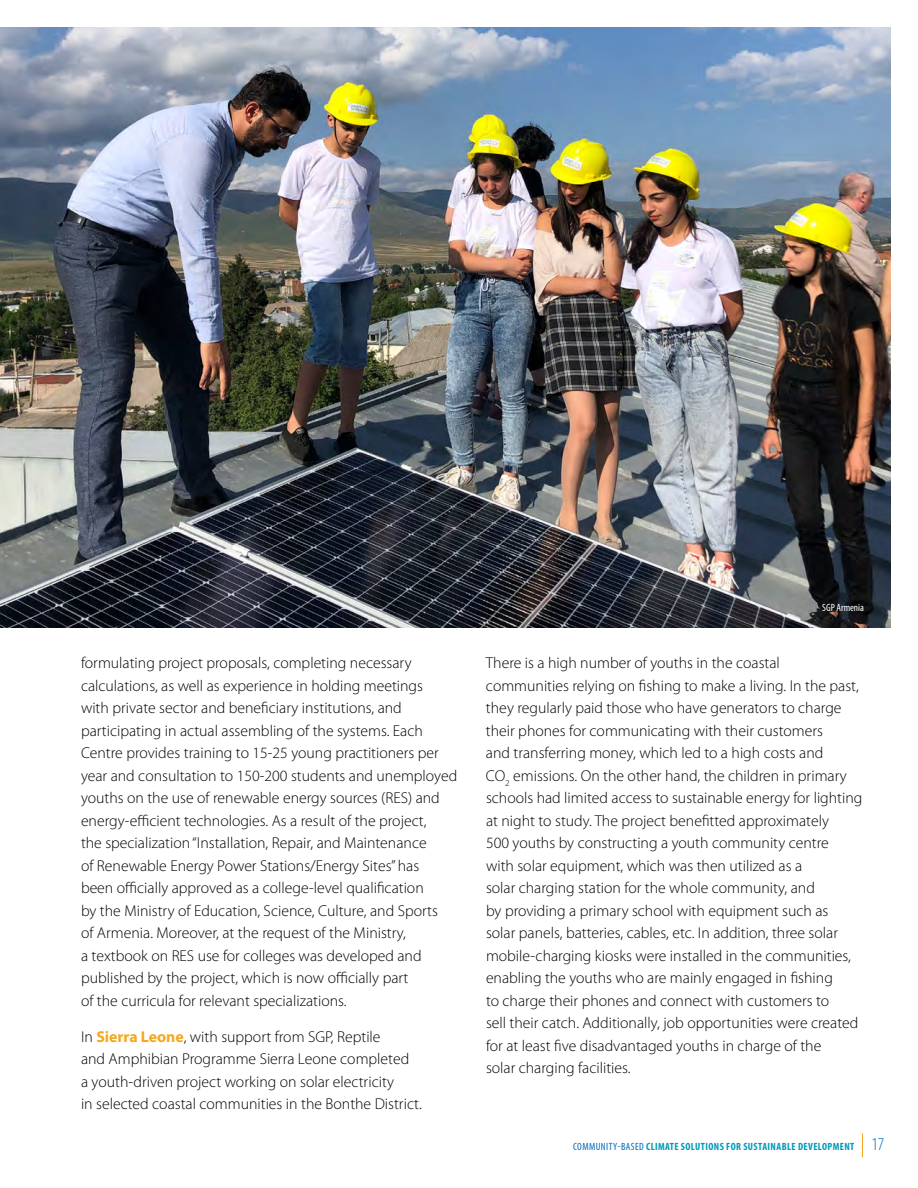
<style>
.page{position:relative;width:918px;height:1188px;background:#fff}
.page>*{position:absolute;margin:0;border:0;box-sizing:border-box;transform-origin:0 0}
.t1{font:300 15.75px/22.5px "Myriad Pro";color:#000}
.t2{font:700 condensed 10.5px "Myriad Pro";letter-spacing:.04em;color:#0099b8}
.t3{font:condensed 10.5px "Myriad Pro";color:#fff}
.s1{font-weight:700;color:#f5a81d}
.s2{font-weight:400;color:#006bb7}
.s3{font-weight:300;font-size:18px;color:#006bb7}
</style>
<div class="page">
<img style="left:0;top:27px;width:891px;height:601px">
<svg style="left:862px;top:1133px;width:1px;height:24px"></svg>
<p class="t1" style="left:81px;top:651px;width:378px">formulating project proposals, completing necessary calculations, as well as experience in holding meetings<br>with private sector and beneficiary institutions, and participating in actual assembling of the systems. Each Centre provides training to 15-25 young practitioners per year and consultation to 150-200 students and unemployed youths on the use of renewable energy sources (RES) and energy-efficient technologies. As a result of the project,<br>the specialization “Installation, Repair, and Maintenance<br>of Renewable Energy Power Stations/Energy Sites” has<br>been officially approved as a college-level qualification<br>by the Ministry of Education, Science, Culture, and Sports<br>of Armenia. Moreover, at the request of the Ministry,<br>a textbook on RES use for colleges was developed and published by the project, which is now officially part<br>of the curricula for relevant specializations.</p>
<p class="t1" style="left:81px;top:1025px;width:342px">In <span class="s1">Sierra Leone</span>, with support from SGP, Reptile<br>and Amphibian Programme Sierra Leone completed<br>a youth-driven project working on solar electricity<br>in selected coastal communities in the Bonthe District.</p>
<p class="t3" style="left:822px;top:601px;width:43px">SGP Armenia</p>
<p class="t1" style="left:486px;top:652px;width:378px">There is a high number of youths in the coastal communities relying on fishing to make a living. In the past, they regularly paid those who have generators to charge their phones for communicating with their customers<br>and transferring money, which led to a high costs and<br>CO<sub>2</sub> emissions. On the other hand, the children in primary schools had limited access to sustainable energy for lighting at night to study. The project benefitted approximately<br>500 youths by constructing a youth community centre<br>with solar equipment, which was then utilized as a<br>solar charging station for the whole community, and<br>by providing a primary school with equipment such as<br>solar panels, batteries, cables, etc. In addition, three solar mobile-charging kiosks were installed in the communities, enabling the youths who are mainly engaged in fishing<br>to charge their phones and connect with customers to<br>sell their catch. Additionally, job opportunities were created for at least five disadvantaged youths in charge of the<br>solar charging facilities.</p>
<p class="t2" style="left:573px;top:1139px;width:313px"><span class="s2">COMMUNITY-BASED</span> CLIMATE SOLUTIONS FOR SUSTAINABLE DEVELOPMENT <span class="s3">17</span></p>
</div>
